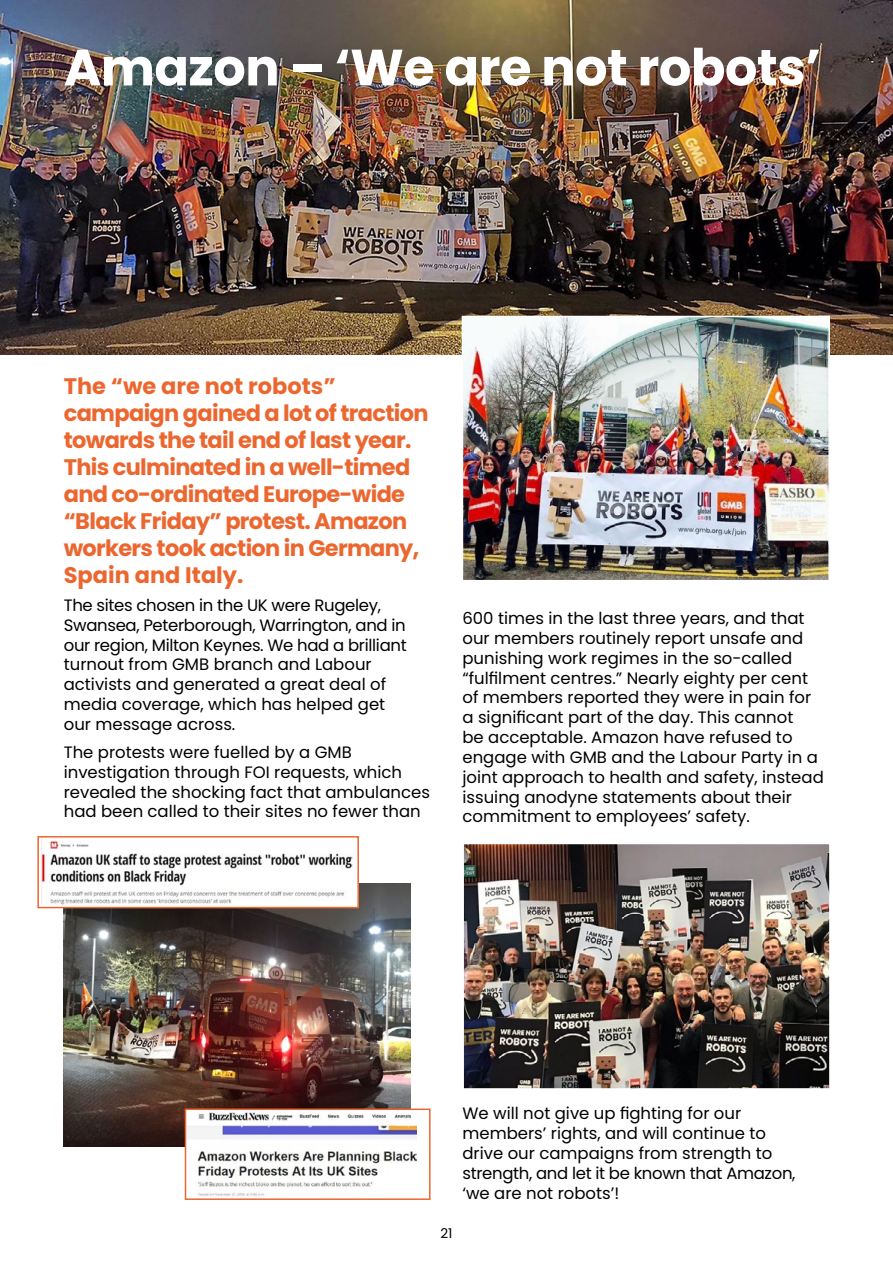
<style>
.page{position:relative;width:893px;height:1263px;background:#fff}
.page>*{position:absolute;margin:0;border:0;box-sizing:border-box;transform-origin:0 0}
.t1{font:700 51px "Poppins";letter-spacing:-.01em;color:#fff}
.t2{font:700 22.5px/27px "Poppins";letter-spacing:-.03em;color:#ec6730}
.t3{font:16.5px/19.8px "Poppins";color:#000}
.t4{font:13.5px "Poppins";color:#000}
</style>
<div class="page">
<img style="left:64px;top:883px;width:347px;height:264px">
<div style="left:38px;top:837px;width:320px;height:70px;background:#fff"></div>
<img style="left:41px;top:839px;width:311px;height:65px">
<div style="left:37px;top:836px;width:322px;height:72px;border:2px solid #ec6730"></div>
<img style="left:188px;top:1111px;width:228px;height:85px">
<div style="left:185px;top:1108px;width:246px;height:92px;border:2px solid #ec6730"></div>
<img style="left:0;top:0;width:893px;height:354px">
<img style="left:465px;top:319px;width:362px;height:259px">
<div style="left:462px;top:316px;width:368px;height:265px;border:2px solid #fff"></div>
<img style="left:465px;top:846px;width:363px;height:241px">
<div style="left:462px;top:843px;width:369px;height:247px;border:2px solid #fff"></div>
<h1 class="t1" style="left:64px;top:38px;width:759px">Amazon – ‘We are not robots’</h1>
<h2 class="t2" style="left:64px;top:372px;width:366px">The “we are not robots” campaign gained a lot of traction towards the tail end of last year.<br>This culminated in a well-timed and co-ordinated Europe-wide “Black Friday” protest. Amazon workers took action in Germany,<br>Spain and Italy.</h2>
<p class="t3" style="left:64px;top:595px;width:344px">The sites chosen in the UK were Rugeley, Swansea, Peterborough, Warrington, and in our region, Milton Keynes. We had a brilliant turnout from GMB branch and Labour activists and generated a great deal of media coverage, which has helped get our message across.</p>
<p class="t3" style="left:64px;top:742px;width:368px">The protests were fuelled by a GMB investigation through FOI requests, which revealed the shocking fact that ambulances had been called to their sites no fewer than</p>
<p class="t3" style="left:462px;top:609px;width:363px">600 times in the last three years, and that our members routinely report unsafe and punishing work regimes in the so-called “fulfilment centres.” Nearly eighty per cent of members reported they were in pain for a significant part of the day. This cannot<br>be acceptable. Amazon have refused to engage with GMB and the Labour Party in a joint approach to health and safety, instead issuing anodyne statements about their commitment to employees’ safety.</p>
<p class="t3" style="left:462px;top:1104px;width:335px">We will not give up fighting for our members’ rights, and will continue to drive our campaigns from strength to strength, and let it be known that Amazon, ‘we are not robots’!</p>
<p class="t4" style="left:440px;top:1225px;width:14px">21</p>
</div>
